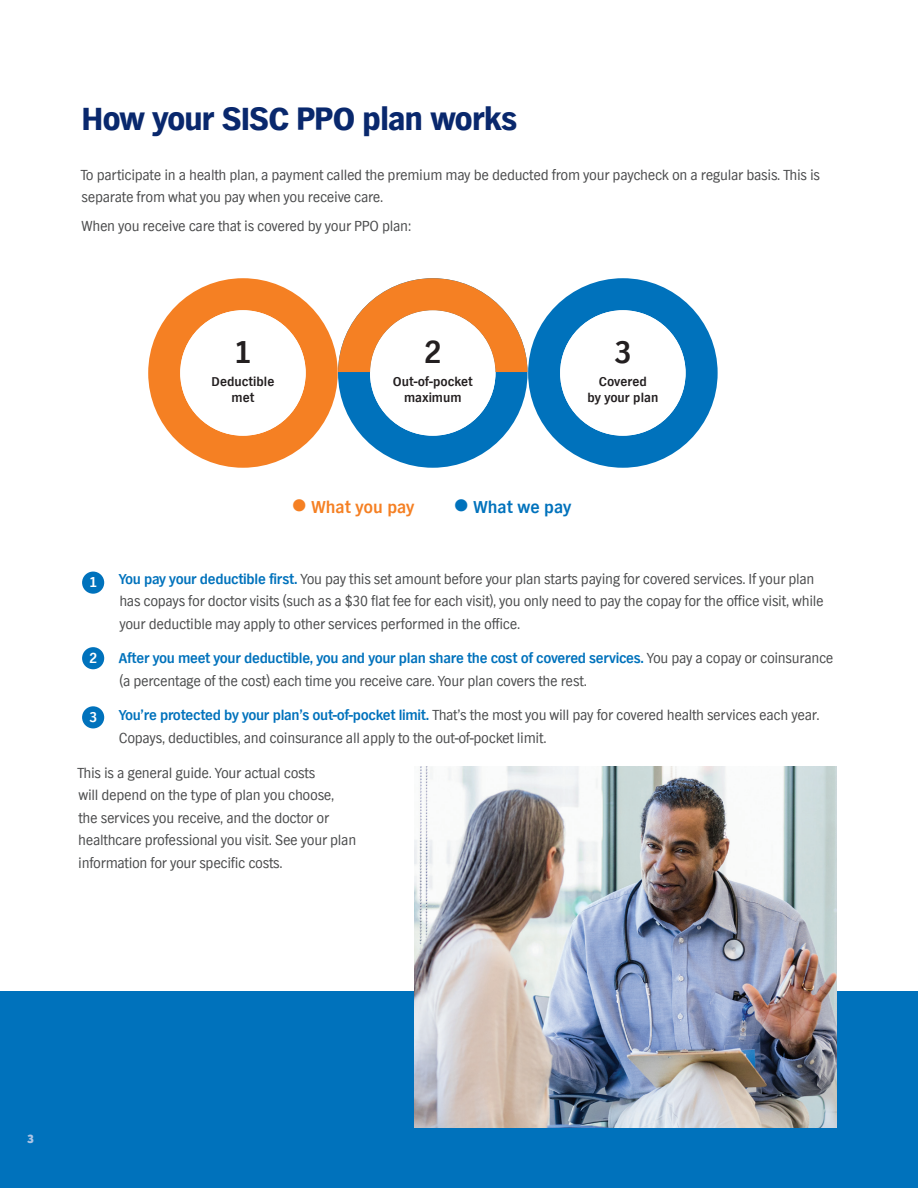
<style>
.page{position:relative;width:918px;height:1188px;background:#fff}
.page>*{position:absolute;margin:0;border:0;box-sizing:border-box;transform-origin:0 0}
.t1{font:900 33px "TV Nord EF";letter-spacing:-.02em;color:#09286d}
.t2{font:700 33px "TV Nord EF";color:#231f20}
.t3{font:700 18px "TV Nord EF";letter-spacing:-.005em;color:#f58023}
.t4{font:700 18px "TV Nord EF";color:#0072bc}
.t5{font:15px/22.5px "TV Nord EF";letter-spacing:-.02em;color:#4b4c4d}
.t6{font:700 15px "TV Nord EF";color:#fff}
.t7{font:700 13.5px/16.2px "TV Nord EF";color:#231f20;text-align:center}
.t8{font:800 12px "TV Nord EF";color:#aec5e5}
.s1{font-weight:700;color:#0072bc}
</style>
<div class="page">
<div style="left:0;top:991px;width:918px;height:197px;background:#0072bc"></div>
<img style="left:415px;top:766px;width:422px;height:361px">
<svg style="left:148px;top:278px;width:570px;height:190px"></svg>
<div style="left:82px;top:572px;width:22px;height:22px;background:#0072bc;border-radius:50%"></div>
<div style="left:82px;top:647px;width:22px;height:22px;background:#0072bc;border-radius:50%"></div>
<div style="left:82px;top:706px;width:22px;height:22px;background:#0072bc;border-radius:50%"></div>
<h1 class="t1" style="left:82px;top:100px;width:437px">How your SISC PPO plan works</h1>
<p class="t5" style="left:81px;top:164px;width:741px">To participate in a health plan, a payment called the premium may be deducted from your paycheck on a regular basis. This is separate from what you pay when you receive care.</p>
<p class="t5" style="left:82px;top:215px;width:331px">When you receive care that is covered by your PPO plan:</p>
<h1 class="t2" style="left:234px;top:333px;width:20px">1</h1>
<p class="t7" style="left:212px;top:373px;width:64px">Deductible met</p>
<h1 class="t2" style="left:424px;top:333px;width:20px">2</h1>
<p class="t7" style="left:393px;top:373px;width:81px">Out-of-pocket maximum</p>
<h1 class="t2" style="left:614px;top:333px;width:20px">3</h1>
<p class="t7" style="left:587px;top:373px;width:72px">Covered<br>by your plan</p>
<p class="t3" style="left:291px;top:496px;width:125px">● What you pay</p>
<p class="t4" style="left:453px;top:496px;width:120px">● What we pay</p>
<p class="t5" style="left:119px;top:568px;width:707px"><span class="s1">You pay your deductible first.</span> You pay this set amount before your plan starts paying for covered services. If your plan has copays for doctor visits (such as a $30 flat fee for each visit), you only need to pay the copay for the office visit, while your deductible may apply to other services performed in the office.</p>
<p class="t5" style="left:119px;top:647px;width:716px"><span class="s1">After you meet your deductible, you and your plan share the cost of covered services.</span> You pay a copay or coinsurance (a percentage of the cost) each time you receive care. Your plan covers the rest.</p>
<p class="t5" style="left:119px;top:704px;width:702px"><span class="s1">You’re protected by your plan’s out-of-pocket limit.</span> That’s the most you will pay for covered health services each year.<br>Copays, deductibles, and coinsurance all apply to the out-of-pocket limit.</p>
<p class="t5" style="left:77px;top:762px;width:280px">This is a general guide. Your actual costs<br>will depend on the type of plan you choose, the services you receive, and the doctor or healthcare professional you visit. See your plan information for your specific costs.</p>
<p class="t6" style="left:89px;top:574px;width:10px">1</p>
<p class="t6" style="left:89px;top:649px;width:10px">2</p>
<p class="t6" style="left:89px;top:708px;width:10px">3</p>
<p class="t8" style="left:27px;top:1132px;width:8px">3</p>
</div>
